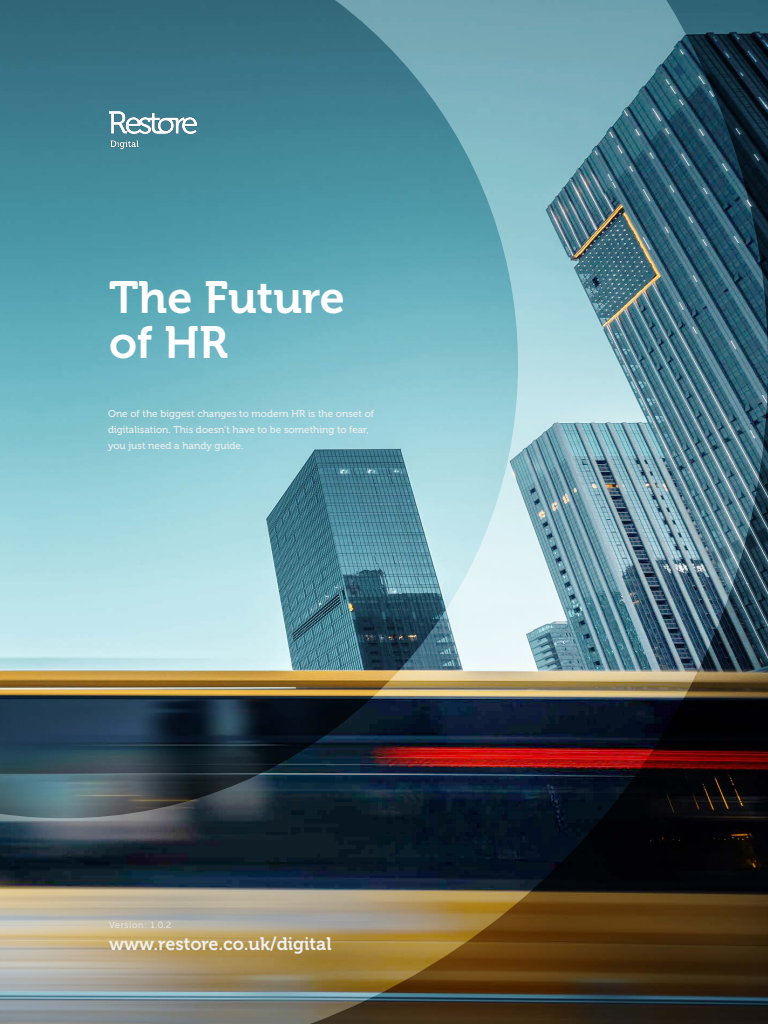
<style>
.page{position:relative;width:768px;height:1024px;background:#fff}
.page>*{position:absolute;margin:0;border:0;box-sizing:border-box;transform-origin:0 0}
.t1{font:45px/45px "Museo 700";color:#fff}
.t2{font:18px "Museo 700";color:#efefef}
.t3{font:10px/16px "Museo 500";color:#efefef}
.t4{font:9px "Museo 300";letter-spacing:.07em;color:#efefef}
</style>
<div class="page">
<img style="left:0;top:0;width:768px;height:1024px">
<img style="left:109px;top:112px;width:87px;height:37px">
<h1 class="t1" style="left:109px;top:276px;width:237px">The Future of HR</h1>
<p class="t3" style="left:108px;top:405px;width:268px">One of the biggest changes to modern HR is the onset of digitalisation. This doesn’t have to be something to fear, you just need a handy guide.</p>
<p class="t4" style="left:109px;top:920px;width:64px">Version: 1.0.2</p>
<h2 class="t2" style="left:109px;top:934px;width:224px">www.restore.co.uk/digital</h2>
</div>
